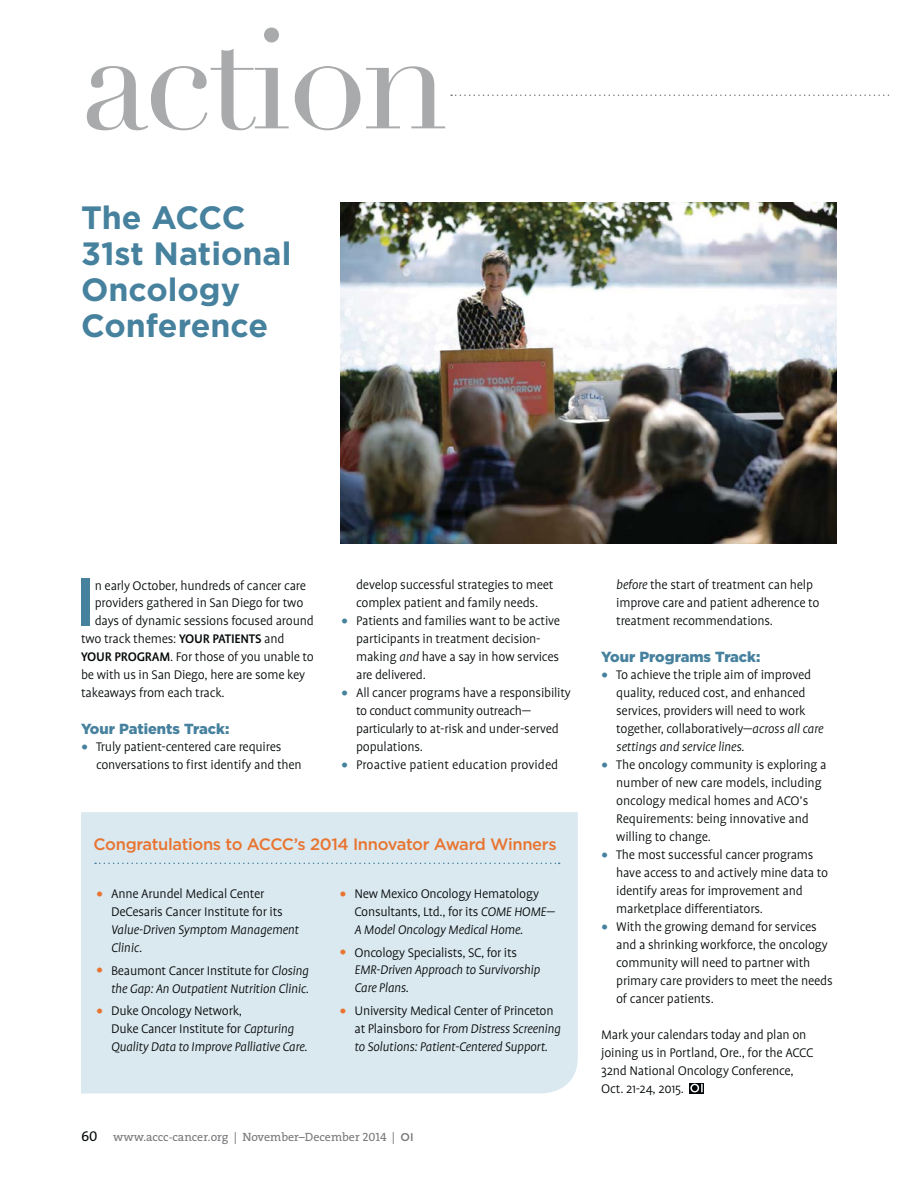
<style>
.page{position:relative;width:918px;height:1188px;background:#fff}
.page>*{position:absolute;margin:0;border:0;box-sizing:border-box;transform-origin:0 0}
.t1{font:141px "Didot";letter-spacing:-.03em;color:#a8aaac}
.t2{font:500 67.35px "Gotham HTF";color:#46819e}
.t3{font:700 32.25px/36px "Gotham HTF";color:#46819e}
.t4{font:500 16.5px "Gotham HTF";letter-spacing:-.02em;color:#e8742f}
.t5{font:900 14.7px "Gotham HTF";color:#46819e}
.t6{font:300 14.25px/18px "Profile";letter-spacing:-.015em;color:#040809}
.t7{font:italic 300 14.25px/18px "Profile";letter-spacing:-.02em;color:#040809}
.t8{font:14.25px "The Serif Caps";color:#040809}
.t9{font:12px "The Serif";color:#77787b}
.s1{font-weight:500}
.s2{font-family:"Sabon";font-weight:400;color:#46819e}
.s3{font-style:italic}
.s4{font-family:"Sabon";font-weight:400;color:#e8742f}
.s5{font-style:normal}
.s6{font-family:"Sabon";font-weight:400;font-style:normal;color:#e8742f}
.s7{font-family:"The Serif Caps"}
.s8{font-family:"Gotham HTF";font-weight:500;font-size:11.25px}
</style>
<div class="page">
<svg style="left:451px;top:94px;width:439px;height:2px"></svg>
<img style="left:340px;top:202px;width:497px;height:342px">
<svg style="left:689px;top:1083px;width:15px;height:11px"></svg>
<svg style="left:690px;top:1084px;width:13px;height:8px"></svg>
<div style="left:81px;top:812px;width:497px;height:282px;background:#dae8ef"></div>
<svg style="left:95px;top:863px;width:465px;height:1px"></svg>
<h1 class="t1" style="left:81px;top:-3px;width:369px">action</h1>
<h3 class="t3" style="left:81px;top:202px;width:212px">The ACCC<br>31st National<br>Oncology<br>Conference</h3>
<h2 class="t2" style="left:74px;top:577px;width:23px">I</h2>
<p class="t6" style="left:95px;top:577px;width:213px">n early October, hundreds of cancer care</p>
<p class="t6" style="left:95px;top:595px;width:210px">providers gathered in San Diego for two</p>
<p class="t6" style="left:95px;top:613px;width:221px">days of dynamic sessions focused around</p>
<p class="t6" style="left:81px;top:631px;width:205px">two track themes: <span class="s1">YOUR PATIENTS</span> and</p>
<p class="t6" style="left:81px;top:649px;width:234px"><span class="s1">YOUR PROGRAM</span>. For those of you unable to</p>
<p class="t6" style="left:81px;top:667px;width:226px">be with us in San Diego, here are some key</p>
<p class="t6" style="left:81px;top:685px;width:145px">takeaways from each track.</p>
<p class="t5" style="left:81px;top:720px;width:150px">Your Patients Track:</p>
<p class="t6" style="left:96px;top:739px;width:207px;text-indent:-15px"><span class="s2">•</span> Truly patient-centered care requires conversations to first identify and then</p>
<p class="t6" style="left:356px;top:577px;width:199px">develop successful strategies to meet complex patient and family needs.</p>
<p class="t6" style="left:356px;top:613px;width:206px;text-indent:-15px"><span class="s2">•</span> Patients and families want to be active participants in treatment decision&shy;making <span class="s3">and</span> have a say in how services are delivered.</p>
<p class="t6" style="left:356px;top:685px;width:216px;text-indent:-15px"><span class="s2">•</span> All cancer programs have a responsibility to conduct community outreach— particularly to at-risk and under-served populations.</p>
<p class="t6" style="left:341px;top:757px;width:219px"><span class="s2">•</span> Proactive patient education provided</p>
<p class="t4" style="left:94px;top:839px;width:465px">Congratulations to ACCC’s 2014 Innovator Award Winners</p>
<p class="t6" style="left:111px;top:885px;width:173px;text-indent:-15px"><span class="s4">•</span> Anne Arundel Medical Center<br>DeCesaris Cancer Institute for its</p>
<p class="t7" style="left:111px;top:921px;width:189px">Value-Driven Symptom Management<br>Clinic<span class="s5">.</span></p>
<p class="t7" style="left:96px;top:962px;width:215px;text-align:right"><span class="s6">•</span> <span class="s5">Beaumont Cancer Institute for</span> Closing the Gap: An Outpatient Nutrition Clinic<span class="s5">.</span></p>
<p class="t7" style="left:111px;top:1002px;width:198px;text-indent:-15px"><span class="s6">•</span> <span class="s5">Duke Oncology Network,<br>Duke Cancer Institute for</span> Capturing<br>Quality Data to Improve Palliative Care.</p>
<p class="t6" style="left:355px;top:885px;width:202px;text-indent:-15px"><span class="s4">•</span> New Mexico Oncology Hematology<br>Consultants, Ltd., for its <span class="s3">COME HOME—<br>A Model Oncology Medical Home.</span></p>
<p class="t7" style="left:355px;top:944px;width:187px;text-indent:-15px"><span class="s6">•</span> <span class="s5">Oncology Specialists, SC, for its<br></span>EMR-Driven Approach to Survivorship<br>Care Plans.</p>
<p class="t7" style="left:355px;top:1002px;width:208px;text-indent:-15px"><span class="s6">•</span> <span class="s5">University Medical Center of Princeton at Plainsboro for</span> From Distress Screening to Solutions: Patient-Centered Support.</p>
<p class="t8" style="left:81px;top:1125px;width:18px">60</p>
<p class="t9" style="left:113px;top:1130px;width:302px">www.accc-cancer.org | November–December <span class="s7">2014</span> | <span class="s8">OI</span></p>
<p class="t6" style="left:616px;top:577px;width:205px"><span class="s3">before</span> the start of treatment can help improve care and patient adherence to treatment recommendations.</p>
<p class="t5" style="left:601px;top:648px;width:161px">Your Programs Track:</p>
<p class="t6" style="left:616px;top:667px;width:209px;text-indent:-15px"><span class="s2">•</span> To achieve the triple aim of improved quality, reduced cost, and enhanced services, providers will need to work together, collaboratively—<span class="s3">across all care settings and service lines.</span></p>
<p class="t6" style="left:616px;top:757px;width:212px;text-indent:-15px"><span class="s2">•</span> The oncology community is exploring a number of new care models, including oncology medical homes and ACO’s<br>Requirements: being innovative and willing to change.</p>
<p class="t6" style="left:616px;top:847px;width:214px;text-indent:-15px"><span class="s2">•</span> The most successful cancer programs have access to and actively mine data to identify areas for improvement and marketplace differentiators.</p>
<p class="t6" style="left:616px;top:919px;width:218px;text-indent:-15px"><span class="s2">•</span> With the growing demand for services and a shrinking workforce, the oncology community will need to partner with primary care providers to meet the needs of cancer patients.</p>
<p class="t6" style="left:601px;top:1027px;width:214px">Mark your calendars today and plan on joining us in Portland, Ore., for the ACCC 32nd National Oncology Conference, Oct. 21-24, 2015.</p>
</div>
